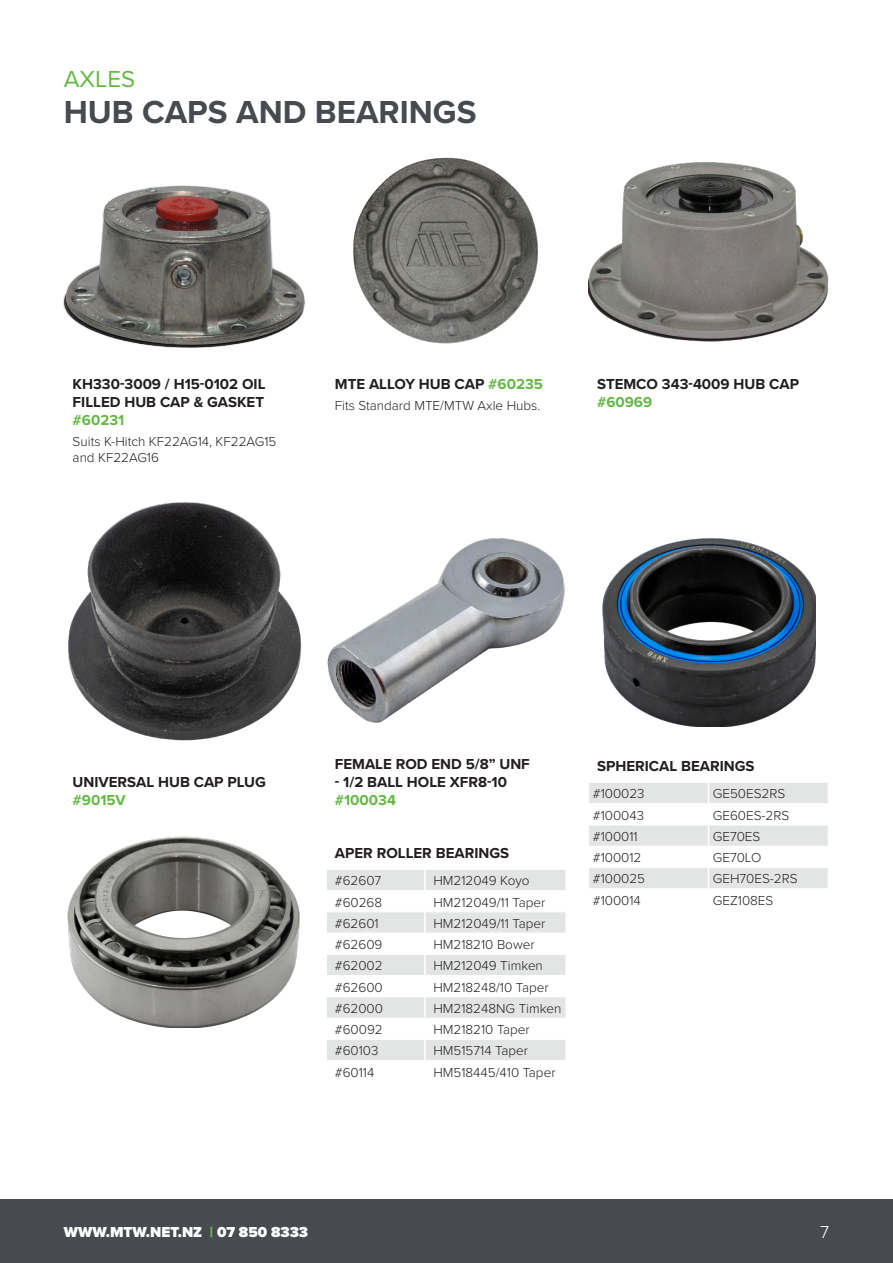
<style>
.page{position:relative;width:893px;height:1263px;background:#fff}
.page>*{position:absolute;margin:0;border:0;box-sizing:border-box;transform-origin:0 0}
._2__Product_Heading{font:700 33px "Proxima Nova";color:#474b4f}
._1__Series_Heading{font:24px "Proxima Nova";color:#65b746}
.t1{font:300 18px "Proxima Nova";color:#fff}
.First_Heading{font:700 15px/18px "Proxima Nova";color:#231f20}
.t2{font:900 15px "Proxima Nova";color:#fff}
.First_Heading-2{font:700 15px "Proxima Nova";color:#65b746}
.Table_Body{font:300 13.5px/16.2px "Proxima Nova";color:#231f20}
.Subheading{font:300 13.5px "Proxima Nova";color:#231f20}
.s1{color:#65b746}
</style>
<div class="page">
<div style="left:0;top:1199px;width:893px;height:64px;background:#474b4f"></div>
<img style="left:64px;top:186px;width:241px;height:161px">
<img style="left:353px;top:157px;width:185px;height:187px">
<img style="left:588px;top:161px;width:241px;height:181px">
<img style="left:68px;top:502px;width:234px;height:239px">
<img style="left:327px;top:538px;width:238px;height:185px">
<img style="left:602px;top:538px;width:214px;height:189px">
<svg style="left:589px;top:783px;width:239px;height:105px"></svg>
<img style="left:67px;top:836px;width:233px;height:191px">
<svg style="left:327px;top:870px;width:238px;height:190px;fill:#e3e4e4"></svg>
<hr style="left:424px;top:870px;width:2px;height:20px;background:#fff">
<hr style="left:424px;top:891px;width:2px;height:20px;background:#fff">
<hr style="left:424px;top:912px;width:2px;height:21px;background:#fff">
<hr style="left:424px;top:933px;width:2px;height:21px;background:#fff">
<hr style="left:424px;top:955px;width:2px;height:20px;background:#fff">
<hr style="left:424px;top:976px;width:2px;height:20px;background:#fff">
<hr style="left:424px;top:997px;width:2px;height:21px;background:#fff">
<hr style="left:424px;top:1018px;width:2px;height:21px;background:#fff">
<hr style="left:424px;top:1040px;width:2px;height:20px;background:#fff">
<hr style="left:326px;top:890px;width:99px;height:1px;background:#fff">
<hr style="left:425px;top:890px;width:140px;height:1px;background:#fff">
<hr style="left:326px;top:911px;width:99px;height:1px;background:#fff">
<hr style="left:425px;top:911px;width:140px;height:1px;background:#fff">
<hr style="left:326px;top:933px;width:99px;height:1px;background:#fff">
<hr style="left:425px;top:933px;width:140px;height:1px;background:#fff">
<hr style="left:326px;top:954px;width:99px;height:1px;background:#fff">
<hr style="left:425px;top:954px;width:140px;height:1px;background:#fff">
<hr style="left:326px;top:975px;width:99px;height:1px;background:#fff">
<hr style="left:425px;top:975px;width:140px;height:1px;background:#fff">
<hr style="left:326px;top:996px;width:99px;height:1px;background:#fff">
<hr style="left:425px;top:996px;width:140px;height:1px;background:#fff">
<hr style="left:326px;top:1018px;width:99px;height:1px;background:#fff">
<hr style="left:425px;top:1018px;width:140px;height:1px;background:#fff">
<hr style="left:326px;top:1039px;width:99px;height:1px;background:#fff">
<hr style="left:425px;top:1039px;width:140px;height:1px;background:#fff">
<p class="_1__Series_Heading" style="left:64px;top:61px;width:73px">AXLES</p>
<p class="_2__Product_Heading" style="left:64px;top:88px;width:414px">HUB CAPS AND BEARINGS</p>
<p class="First_Heading" style="left:73px;top:375px;width:194px">KH330-3009 / H15-0102 OIL<br>FILLED HUB CAP &amp; GASKET</p>
<p class="First_Heading-2" style="left:73px;top:409px;width:53px">#60231</p>
<p class="Table_Body" style="left:73px;top:432px;width:205px">Suits K-Hitch KF22AG14, KF22AG15 and KF22AG16</p>
<p class="First_Heading" style="left:335px;top:375px;width:210px">MTE ALLOY HUB CAP <span class="s1">#60235</span></p>
<p class="Table_Body" style="left:335px;top:396px;width:207px">Fits Standard MTE/MTW Axle Hubs.</p>
<p class="First_Heading" style="left:597px;top:375px;width:203px">STEMCO 343-4009 HUB CAP</p>
<p class="First_Heading-2" style="left:597px;top:391px;width:57px">#60969</p>
<p class="First_Heading" style="left:73px;top:772px;width:195px">UNIVERSAL HUB CAP PLUG</p>
<p class="First_Heading-2" style="left:73px;top:788px;width:55px">#9015V</p>
<p class="First_Heading" style="left:335px;top:754px;width:196px">FEMALE ROD END 5/8” UNF</p>
<p class="First_Heading" style="left:335px;top:772px;width:174px">- 1/2 BALL HOLE XFR8-10 <span class="s1">#100034</span></p>
<p class="First_Heading" style="left:335px;top:844px;width:176px">APER ROLLER BEARINGS</p>
<p class="Subheading" style="left:335px;top:871px;width:48px">#62607</p>
<p class="Table_Body" style="left:433px;top:872px;width:98px">HM212049 Koyo</p>
<p class="Subheading" style="left:335px;top:892px;width:49px">#60268</p>
<p class="Table_Body" style="left:433px;top:893px;width:113px">HM212049/11 Taper</p>
<p class="Subheading" style="left:335px;top:913px;width:45px">#62601</p>
<p class="Table_Body" style="left:433px;top:914px;width:113px">HM212049/11 Taper</p>
<p class="Subheading" style="left:335px;top:934px;width:49px">#62609</p>
<p class="Table_Body" style="left:433px;top:936px;width:103px">HM218210 Bower</p>
<p class="Subheading" style="left:335px;top:956px;width:49px">#62002</p>
<p class="Table_Body" style="left:433px;top:957px;width:111px">HM212049 Timken</p>
<p class="Subheading" style="left:335px;top:977px;width:49px">#62600</p>
<p class="Table_Body" style="left:433px;top:978px;width:117px">HM218248/10 Taper</p>
<p class="Subheading" style="left:335px;top:998px;width:50px">#62000</p>
<p class="Table_Body" style="left:433px;top:999px;width:129px">HM218248NG Timken</p>
<p class="Subheading" style="left:335px;top:1019px;width:49px">#60092</p>
<p class="Table_Body" style="left:433px;top:1021px;width:98px">HM218210 Taper</p>
<p class="Subheading" style="left:335px;top:1041px;width:45px">#60103</p>
<p class="Table_Body" style="left:433px;top:1042px;width:96px">HM515714 Taper</p>
<p class="Subheading" style="left:335px;top:1062px;width:41px">#60114</p>
<p class="Table_Body" style="left:433px;top:1063px;width:124px">HM518445/410 Taper</p>
<p class="First_Heading" style="left:597px;top:757px;width:159px">SPHERICAL BEARINGS</p>
<p class="Subheading" style="left:593px;top:784px;width:53px">#100023</p>
<p class="Table_Body" style="left:713px;top:785px;width:74px">GE50ES2RS</p>
<p class="Subheading" style="left:593px;top:805px;width:53px">#100043</p>
<p class="Table_Body" style="left:713px;top:806px;width:78px">GE60ES-2RS</p>
<p class="Subheading" style="left:593px;top:826px;width:46px">#100011</p>
<p class="Table_Body" style="left:713px;top:827px;width:49px">GE70ES</p>
<p class="Subheading" style="left:593px;top:848px;width:50px">#100012</p>
<p class="Table_Body" style="left:713px;top:849px;width:50px">GE70LO</p>
<p class="Subheading" style="left:593px;top:869px;width:54px">#100025</p>
<p class="Table_Body" style="left:713px;top:870px;width:86px">GEH70ES-2RS</p>
<p class="Subheading" style="left:593px;top:890px;width:50px">#100014</p>
<p class="Table_Body" style="left:713px;top:891px;width:62px">GEZ108ES</p>
<p class="t2" style="left:64px;top:1221px;width:246px">WWW.MTW.NET.NZ <span class="s1">|</span> 07 850 8333</p>
<h3 class="t1" style="left:820px;top:1219px;width:11px">7</h3>
</div>
